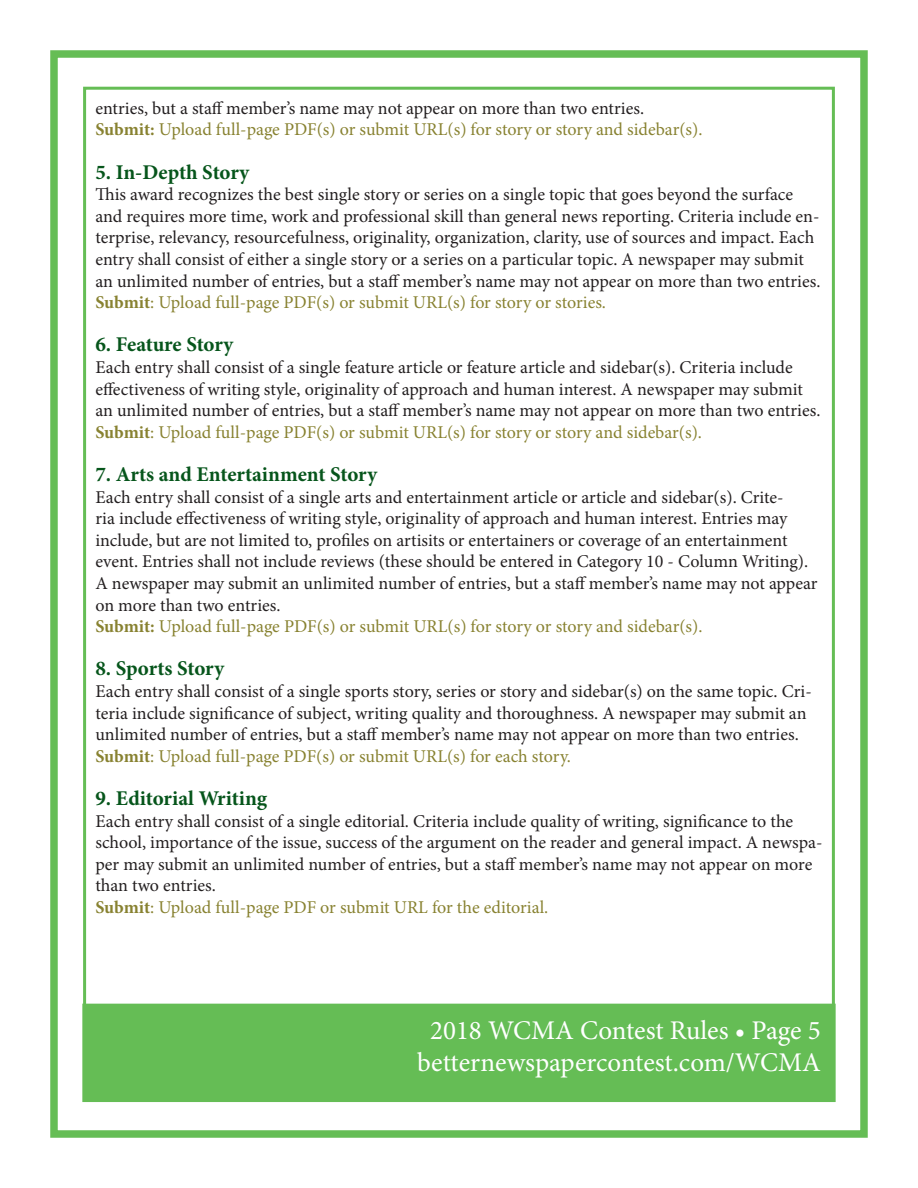
<style>
.page{position:relative;width:918px;height:1188px;background:#fff}
.page>*{position:absolute;margin:0;border:0;box-sizing:border-box;transform-origin:0 0}
.t1{font:27px/32.4px "Minion Pro";color:#fff;text-align:center}
.t2{font:700 21px "Minion Pro";letter-spacing:-.005em;color:#06551b}
.t3{font:18px/21.6px "Minion Pro";color:#231f20}
.t4{font:18px "Minion Pro";letter-spacing:-.005em;color:#888231}
.s1{font-weight:700}
</style>
<div class="page">
<div style="left:50px;top:50px;width:818px;height:1088px;border:8px solid #65bd55"></div>
<div style="left:82px;top:1004px;width:754px;height:98px;background:#65bd55"></div>
<p class="t3" style="left:95px;top:97px;width:550px">entries, but a staff member’s name may not appear on more than two entries.</p>
<p class="t4" style="left:95px;top:118px;width:609px"><span class="s1">Submit:</span> Upload full-page PDF(s) or submit URL(s) for story or story and sidebar(s).</p>
<p class="t2" style="left:95px;top:157px;width:155px">5. In-Depth Story</p>
<p class="t3" style="left:95px;top:184px;width:727px">This award recognizes the best single story or series on a single topic that goes beyond the surface and requires more time, work and professional skill than general news reporting. Criteria include en&shy;terprise, relevancy, resourcefulness, originality, organization, clarity, use of sources and impact. Each entry shall consist of either a single story or a series on a particular topic. A newspaper may submit an unlimited number of entries, but a staff member’s name may not appear on more than two entries.</p>
<p class="t4" style="left:95px;top:290px;width:512px"><span class="s1">Submit</span>: Upload full-page PDF(s) or submit URL(s) for story or stories.</p>
<p class="t2" style="left:95px;top:330px;width:139px">6. Feature Story</p>
<p class="t3" style="left:95px;top:357px;width:727px">Each entry shall consist of a single feature article or feature article and sidebar(s). Criteria include effectiveness of writing style, originality of approach and human interest. A newspaper may submit an unlimited number of entries, but a staff member’s name may not appear on more than two entries.</p>
<p class="t4" style="left:95px;top:420px;width:608px"><span class="s1">Submit</span>: Upload full-page PDF(s) or submit URL(s) for story or story and sidebar(s).</p>
<p class="t2" style="left:95px;top:460px;width:283px">7. Arts and Entertainment Story</p>
<p class="t3" style="left:95px;top:486px;width:724px">Each entry shall consist of a single arts and entertainment article or article and sidebar(s). Crite-<br>ria include effectiveness of writing style, originality of approach and human interest. Entries may include, but are not limited to, profiles on artisits or entertainers or coverage of an entertainment event. Entries shall not include reviews (these should be entered in Category 10 - Column Writing).<br>A newspaper may submit an unlimited number of entries, but a staff member’s name may not appear on more than two entries.</p>
<p class="t4" style="left:95px;top:614px;width:609px"><span class="s1">Submit:</span> Upload full-page PDF(s) or submit URL(s) for story or story and sidebar(s).</p>
<p class="t2" style="left:95px;top:654px;width:130px">8. Sports Story</p>
<p class="t3" style="left:95px;top:681px;width:718px">Each entry shall consist of a single sports story, series or story and sidebar(s) on the same topic. Cri&shy;teria include significance of subject, writing quality and thoroughness. A newspaper may submit an unlimited number of entries, but a staff member’s name may not appear on more than two entries.</p>
<p class="t4" style="left:95px;top:744px;width:477px"><span class="s1">Submit</span>: Upload full-page PDF(s) or submit URL(s) for each story.</p>
<p class="t2" style="left:95px;top:784px;width:173px">9. Editorial Writing</p>
<p class="t3" style="left:95px;top:810px;width:729px">Each entry shall consist of a single editorial. Criteria include quality of writing, significance to the school, importance of the issue, success of the argument on the reader and general impact. A newspa&shy;per may submit an unlimited number of entries, but a staff member’s name may not appear on more than two entries.</p>
<p class="t4" style="left:95px;top:895px;width:454px"><span class="s1">Submit</span>: Upload full-page PDF or submit URL for the editorial.</p>
<h1 class="t1" style="left:417px;top:1014px;width:405px">2018 WCMA Contest Rules • Page 5 betternewspapercontest.com/WCMA</h1>
</div>
